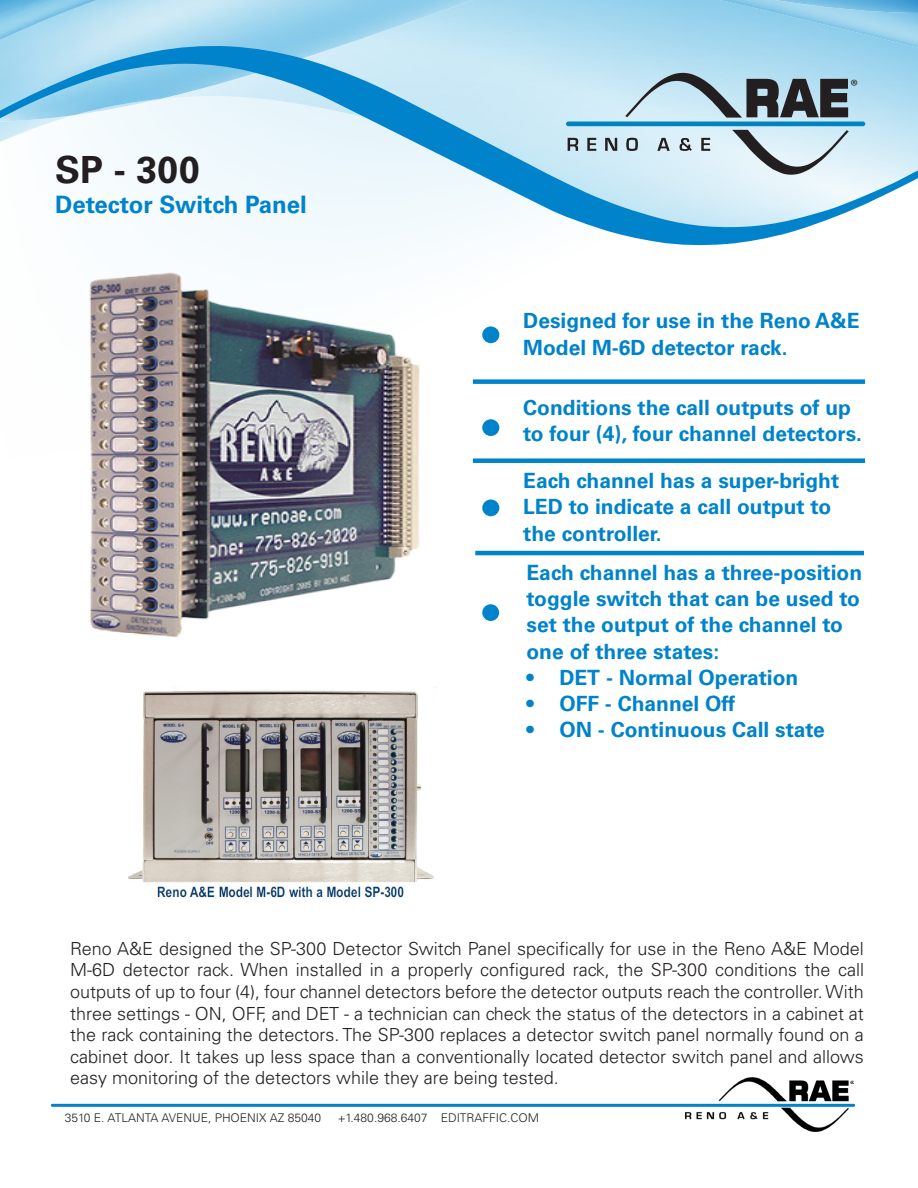
<style>
.page{position:relative;width:918px;height:1188px;background:#fff}
.page>*{position:absolute;margin:0;border:0;box-sizing:border-box;transform-origin:0 0}
.t1{font:700 37.5px "Univers LT Std";color:#231f20}
.t2{font:700 24px "Univers LT Std";color:#0083ca}
.t3{font:700 21px/26.2px "Univers LT Std";color:#0083ca}
.t4{font:300 18px/21.6px "Univers LT Std";color:#231f20;text-align:justify}
.t5{font:18px "Myriad Pro";color:#231f20}
.t6{font:300 12px "Univers LT Std";color:#231f20}
</style>
<div class="page">
<img style="left:0;top:0;width:473px;height:45px">
<img style="left:0;top:0;width:97px;height:40px">
<img style="left:720px;top:0;width:198px;height:45px">
<img style="left:775px;top:0;width:143px;height:13px">
<svg style="left:0;top:45px;width:918px;height:201px"></svg>
<hr style="left:52px;top:1104px;width:802px;height:3px;background:#0083ca">
<div style="left:473px;top:458px;width:392px;height:5px;background:#0083ca"></div>
<div style="left:473px;top:379px;width:392px;height:5px;background:#0083ca"></div>
<div style="left:482px;top:326px;width:17px;height:17px;background:#0083ca;border-radius:50%"></div>
<div style="left:482px;top:419px;width:17px;height:17px;background:#0083ca;border-radius:50%"></div>
<div style="left:482px;top:499px;width:17px;height:17px;background:#0083ca;border-radius:50%"></div>
<img style="left:686px;top:1078px;width:167px;height:54px">
<div style="left:482px;top:604px;width:17px;height:17px;background:#0083ca;border-radius:50%"></div>
<hr style="left:475px;top:551px;width:389px;height:4px;background:#0083ca">
<img style="left:90px;top:272px;width:330px;height:365px">
<img style="left:129px;top:687px;width:307px;height:211px">
<svg style="left:625px;top:73px;width:223px;height:45px;background:#879ba4"></svg>
<svg style="left:732px;top:130px;width:117px;height:45px;background:#bbc9d0"></svg>
<hr style="left:566px;top:122px;width:299px;height:4px;background:#0083bf;border-radius:2px">
<svg style="left:568px;top:138px;width:10px;height:13px"></svg>
<svg style="left:587px;top:138px;width:9px;height:13px"></svg>
<svg style="left:605px;top:138px;width:12px;height:13px"></svg>
<svg style="left:626px;top:138px;width:12px;height:13px"></svg>
<svg style="left:657px;top:138px;width:13px;height:13px"></svg>
<svg style="left:680px;top:138px;width:12px;height:13px"></svg>
<svg style="left:701px;top:138px;width:9px;height:13px"></svg>
<p class="t1" style="left:55px;top:147px;width:146px">SP - 300</p>
<p class="t2" style="left:55px;top:190px;width:253px">Detector Switch Panel</p>
<p class="t5" style="left:851px;top:75px;width:9px">®</p>
<p class="t3" style="left:523px;top:308px;width:338px">Designed for use in the Reno A&amp;E<br>Model M-6D detector rack.</p>
<p class="t3" style="left:523px;top:395px;width:340px">Conditions the call outputs of up to four (4), four channel detectors.</p>
<p class="t3" style="left:523px;top:468px;width:317px">Each channel has a super-bright<br>LED to indicate a call output to the controller.</p>
<p class="t3" style="left:526px;top:559px;width:337px">Each channel has a three-position toggle switch that can be used to set the output of the channel to one of three states:</p>
<p class="t3" style="left:526px;top:664px;width:273px">• DET - Normal Operation</p>
<p class="t3" style="left:526px;top:691px;width:210px">• OFF - Channel Off</p>
<p class="t3" style="left:526px;top:717px;width:300px">• ON - Continuous Call state</p>
<p class="t4" style="left:70px;top:938px;width:795px">Reno A&amp;E designed the SP-300 Detector Switch Panel specifically for use in the Reno A&amp;E Model M-6D detector rack. When installed in a properly configured rack, the SP-300 conditions the call outputs of up to four (4), four channel detectors before the detector outputs reach the controller. With three settings - ON, OFF, and DET - a technician can check the status of the detectors in a cabinet at the rack containing the detectors. The SP-300 replaces a detector switch panel normally found on a cabinet door. It takes up less space than a conventionally located detector switch panel and allows easy monitoring of the detectors while they are being tested.</p>
<p class="t6" style="left:65px;top:1111px;width:258px">3510 E. ATLANTA AVENUE, PHOENIX AZ 85040</p>
<p class="t6" style="left:338px;top:1111px;width:203px">+1.480.968.6407 EDITRAFFIC.COM</p>
</div>
